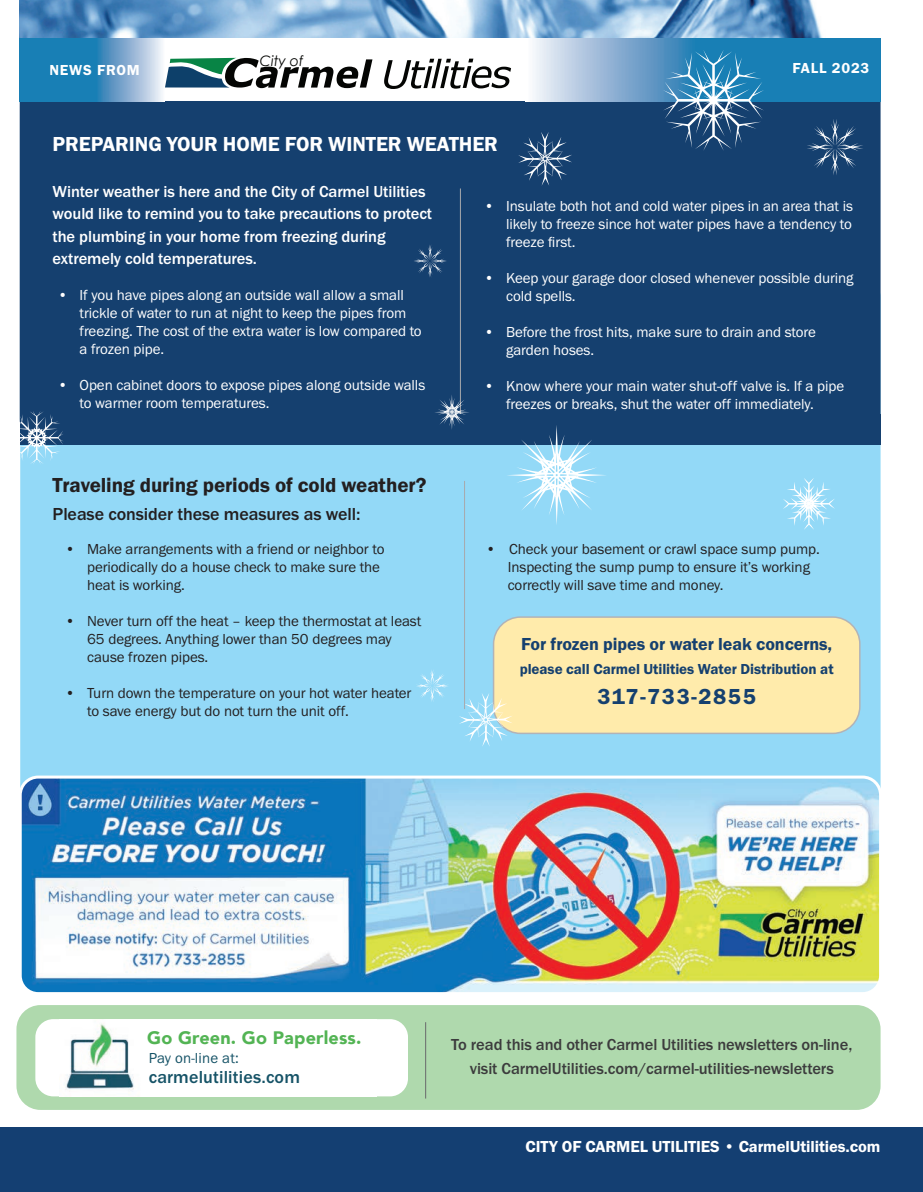
<style>
.page{position:relative;width:923px;height:1192px;background:#fff}
.page>*{position:absolute;margin:0;border:0;box-sizing:border-box;transform-origin:0 0}
.t1{font:600 22.5px "Franklin Gothic Itc T";letter-spacing:.07em;color:#15406f}
.t2{font:600 21px "Franklin Gothic Itc T";letter-spacing:-.005em;color:#231f20}
.t3{font:600 21px "Franklin Gothic Itc T";letter-spacing:-.005em;color:#fff}
.t4{font:500 18px "Franklin Gothic Itc T";letter-spacing:-.005em;color:#231f20}
.t5{font:600 18px "Franklin Gothic Itc T";letter-spacing:-.005em;color:#15406f}
.t6{font:900 18px "Avenir";letter-spacing:.01em;color:#53b454}
.t7{font:500 18px "Franklin Gothic Itc T";letter-spacing:.01em;color:#165367}
.t8{font:500 16.5px/22.5px "Franklin Gothic Itc T";letter-spacing:-.005em;color:#fff}
.t9{font:500 16.5px/24px "Franklin Gothic Itc T";letter-spacing:-.005em;color:#3c3c3d;text-align:center}
.t10{font:600 16.5px "Franklin Gothic Itc T";letter-spacing:-.005em;color:#fff}
.t11{font:15px/18px "Franklin Gothic Itc T";letter-spacing:-.005em;color:#fff}
.t12{font:15px/18px "Franklin Gothic Itc T";letter-spacing:-.005em;color:#231f20}
.t13{font:600 15px "Franklin Gothic Itc T";letter-spacing:-.005em;color:#15406f}
.t14{font:600 15px "Franklin Gothic Itc T";letter-spacing:.05em;color:#fff}
.t15{font:15px "Franklin Gothic Itc T";letter-spacing:.01em;color:#165367}
.t16{font:italic 14.4px "Century Gothic";color:#040503}
</style>
<div class="page">
<div style="left:20px;top:273px;width:860px;height:547px;background:#93d9f7;border-radius:24px"></div>
<div style="left:493px;top:617px;width:367px;height:116px;background:#ffebab;border-radius:27px"></div>
<div style="left:493px;top:616px;width:367px;height:118px;border:2px solid #b2b3b7;border-radius:27px"></div>
<div style="left:20px;top:74px;width:860px;height:369px;background:#15406f;border-radius:24px"></div>
<div style="left:16px;top:1004px;width:864px;height:105px;background:#afd9ad;border-radius:24px"></div>
<img style="left:20px;top:0;width:803px;height:38px">
<div style="left:27px;top:38px;width:864px;height:63px;background:#fff"></div>
<svg style="left:20px;top:38px;width:143px;height:63px;background:#4e97c3"></svg>
<svg style="left:533px;top:38px;width:347px;height:63px;background:#5c9ec7"></svg>
<div style="left:0;top:1126px;width:923px;height:65px;background:#143f72"></div>
<svg style="left:165px;top:58px;width:207px;height:30px"></svg>
<svg style="left:384px;top:59px;width:127px;height:30px"></svg>
<hr style="left:460px;top:188px;width:1px;height:228px;background:#a8a9ad">
<div style="left:35px;top:1018px;width:373px;height:78px;background:#fff;border-radius:18px"></div>
<img style="left:59px;top:1018px;width:317px;height:72px">
<hr style="left:425px;top:1021px;width:1px;height:77px;background:#69696c">
<img style="left:20px;top:776px;width:858px;height:214px">
<div style="left:19px;top:775px;width:863px;height:219px;border:3px solid #fff;border-radius:18px"></div>
<div style="left:149px;top:1048px;width:215px;height:41px;background:#fff"></div>
<div style="left:147px;top:1025px;width:241px;height:25px;background:#fff"></div>
<div style="left:20px;top:414px;width:860px;height:30px;background:#15406f"></div>
<svg style="left:663px;top:50px;width:101px;height:101px"></svg>
<svg style="left:506px;top:425px;width:101px;height:99px"></svg>
<svg style="left:518px;top:132px;width:54px;height:54px"></svg>
<svg style="left:19px;top:410px;width:45px;height:54px"></svg>
<svg style="left:783px;top:478px;width:52px;height:51px"></svg>
<svg style="left:807px;top:119px;width:56px;height:56px"></svg>
<svg style="left:414px;top:245px;width:32px;height:32px"></svg>
<svg style="left:435px;top:394px;width:34px;height:35px"></svg>
<svg style="left:417px;top:670px;width:31px;height:32px"></svg>
<svg style="left:459px;top:692px;width:54px;height:54px"></svg>
<hr style="left:464px;top:481px;width:1px;height:227px;background:#a8a9ad">
<p class="t16" style="left:260px;top:52px;width:45px">City of</p>
<p class="t14" style="left:50px;top:61px;width:92px">NEWS FROM</p>
<p class="t14" style="left:792px;top:60px;width:78px">FALL 2023</p>
<h2 class="t3" style="left:53px;top:132px;width:447px">PREPARING YOUR HOME FOR WINTER WEATHER</h2>
<p class="t8" style="left:53px;top:179px;width:381px">Winter weather is here and the City of Carmel Utilities would like to remind you to take precautions to protect the plumbing in your home from freezing during extremely cold temperatures.</p>
<p class="t11" style="left:80px;top:286px;width:344px;text-indent:-22px">• If you have pipes along an outside wall allow a small trickle of water to run at night to keep the pipes from freezing. The cost of the extra water is low compared to a frozen pipe.</p>
<p class="t11" style="left:80px;top:376px;width:347px;text-indent:-22px">• Open cabinet doors to expose pipes along outside walls to warmer room temperatures.</p>
<h2 class="t2" style="left:53px;top:473px;width:375px">Traveling during periods of cold weather?</h2>
<p class="t4" style="left:53px;top:503px;width:309px">Please consider these measures as well:</p>
<p class="t12" style="left:87px;top:539px;width:299px;text-indent:-22px">• Make arrangements with a friend or neighbor to periodically do a house check to make sure the heat is working.</p>
<p class="t12" style="left:87px;top:611px;width:336px;text-indent:-22px">• Never turn off the heat – keep the thermostat at least<br>65 degrees. Anything lower than 50 degrees may cause frozen pipes.</p>
<p class="t12" style="left:87px;top:683px;width:326px;text-indent:-22px">• Turn down the temperature on your hot water heater to save energy but do not turn the unit off.</p>
<p class="t11" style="left:506px;top:197px;width:348px;text-align:justify;text-indent:-22px">• Insulate both hot and cold water pipes in an area that is likely to freeze since hot water pipes have a tendency to freeze first.</p>
<p class="t11" style="left:506px;top:269px;width:349px;text-indent:-22px">• Keep your garage door closed whenever possible during cold spells.</p>
<p class="t11" style="left:506px;top:323px;width:311px;text-indent:-22px">• Before the frost hits, make sure to drain and store garden hoses.</p>
<p class="t11" style="left:484px;top:377px;width:361px;text-align:center">• Know where your main water shut-off valve is. If a pipe freezes or breaks, shut the water off immediately.</p>
<p class="t12" style="left:508px;top:539px;width:313px;text-indent:-22px">• Check your basement or crawl space sump pump.<br>Inspecting the sump pump to ensure it’s working correctly will save time and money.</p>
<p class="t5" style="left:521px;top:633px;width:313px">For frozen pipes or water leak concerns,</p>
<p class="t13" style="left:520px;top:660px;width:315px">please call Carmel Utilities Water Distribution at</p>
<h1 class="t1" style="left:597px;top:683px;width:160px">317-733-2855</h1>
<p class="t6" style="left:147px;top:1022px;width:216px">Go Green. Go Paperless.</p>
<p class="t15" style="left:149px;top:1048px;width:92px">Pay on-line at:</p>
<p class="t7" style="left:149px;top:1066px;width:153px">carmelutilities.com</p>
<p class="t9" style="left:451px;top:1032px;width:403px">To read this and other Carmel Utilities newsletters on-line, visit CarmelUtilities.com/carmel-utilities-newsletters</p>
<p class="t10" style="left:525px;top:1136px;width:356px">CITY OF CARMEL UTILITIES • CarmelUtilities.com</p>
</div>
